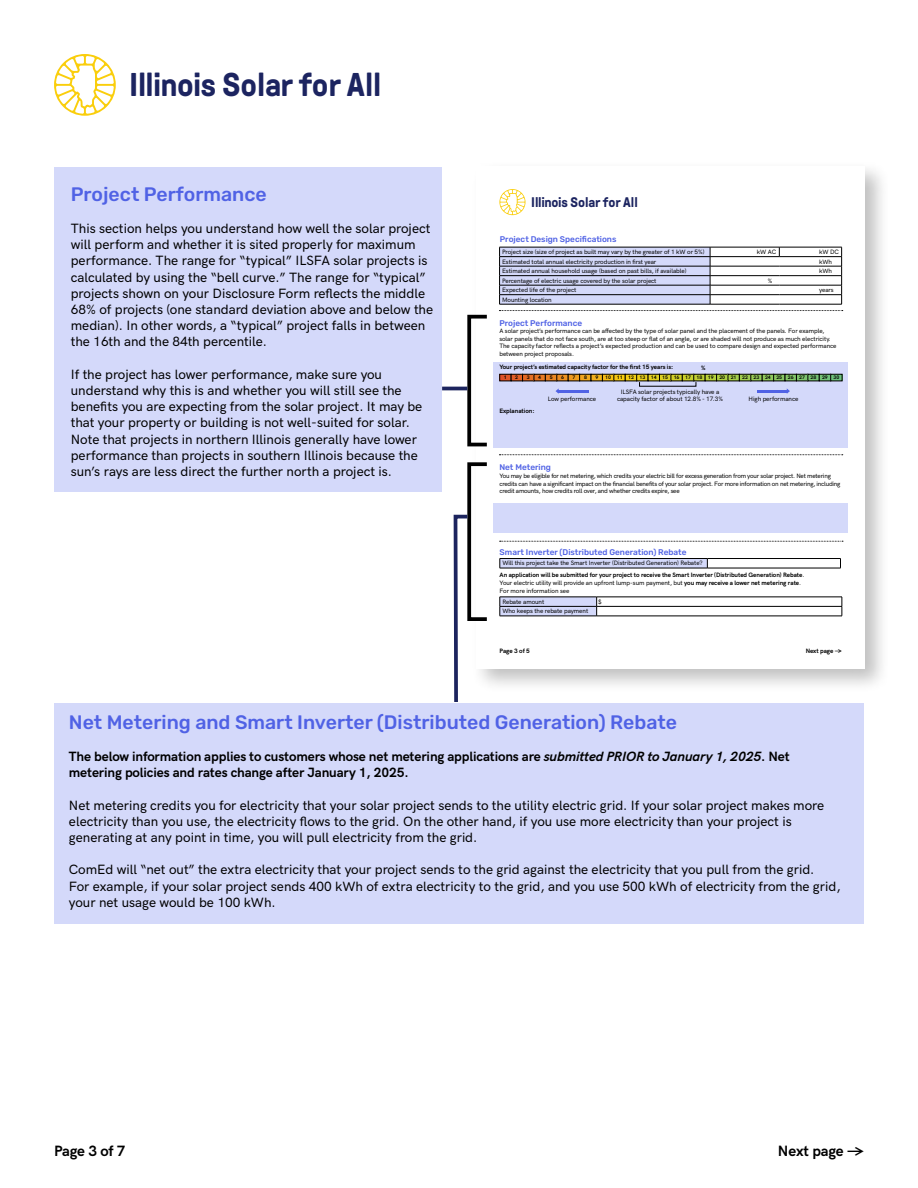
<style>
.page{position:relative;width:918px;height:1188px;background:#fff}
.page>*{position:absolute;margin:0;border:0;box-sizing:border-box;transform-origin:0 0}
.t1{font:700 33px "GT Pressura";letter-spacing:-.015em;color:#1c2460}
.t2{font:500 19.5px "Rubik";color:#5062e5}
.t3{font:700 15px "HK Grotesk";letter-spacing:-.01em;color:#000}
.t4{font:700 13.95px "GT Pressura";letter-spacing:-.015em;color:#1c2460}
.t5{font:500 13.5px/16.2px "HK Grotesk";color:#000}
.t6{font:700 13.5px/16.2px "HK Grotesk";letter-spacing:-.01em;color:#000}
.t7{font:500 8.25px "Rubik";color:#5062e5}
.t8{font:500 6.3px/9.4px "HK Grotesk";letter-spacing:-.01em;color:#000}
.t9{font:700 6.3px/7.6px "HK Grotesk";letter-spacing:-.01em;color:#000}
.t10{font:500 6.3px/7.6px "HK Grotesk";letter-spacing:-.03em;color:#000}
.t11{font:700 5.1px "HK Grotesk";letter-spacing:-.01em;color:#000}
.s1{font-weight:500}
.s2{font-style:italic}
</style>
<div class="page">
<svg style="left:54px;top:54px;width:62px;height:62px"></svg>
<div style="left:55px;top:703px;width:809px;height:221px;background:#d4d9fa"></div>
<div style="left:55px;top:167px;width:387px;height:324px;background:#d4d9fa"></div>
<div style="left:470px;top:160px;width:420px;height:534px;background:#000;opacity:.25"></div>
<div style="left:477px;top:166px;width:388px;height:502px;background:#fff"></div>
<svg style="left:499px;top:189px;width:27px;height:26px"></svg>
<div style="left:493px;top:362px;width:354px;height:86px;background:#d4d9fa"></div>
<svg style="left:500px;top:374px;width:340px;height:7px"></svg>
<div style="left:831px;top:374px;width:11px;height:7px;border:1px solid #000"></div>
<hr style="left:558px;top:390px;width:30px;height:2px;background:#5062e5">
<hr style="left:757px;top:390px;width:30px;height:2px;background:#5062e5">
<svg style="left:787px;top:388px;width:3px;height:6px"></svg>
<div style="left:493px;top:504px;width:354px;height:29px;background:#d4d9fa"></div>
<svg style="left:500px;top:541px;width:343px;height:1px"></svg>
<svg style="left:499px;top:455px;width:344px;height:1px"></svg>
<hr style="left:597px;top:597px;width:245px;height:1px;background:#000">
<hr style="left:597px;top:606px;width:245px;height:1px;background:#000">
<svg style="left:500px;top:597px;width:97px;height:19px"></svg>
<svg style="left:842px;top:597px;width:1px;height:19px"></svg>
<hr style="left:500px;top:616px;width:97px;height:1px;background:#000">
<hr style="left:597px;top:616px;width:245px;height:1px;background:#000">
<div style="left:500px;top:559px;width:207px;height:9px;background:#d4d9fa"></div>
<hr style="left:500px;top:558px;width:207px;height:1px;background:#000">
<hr style="left:707px;top:558px;width:134px;height:1px;background:#000">
<hr style="left:500px;top:568px;width:207px;height:1px;background:#000">
<hr style="left:707px;top:568px;width:134px;height:1px;background:#000">
<svg style="left:499px;top:247px;width:343px;height:57px"></svg>
<hr style="left:499px;top:304px;width:211px;height:1px;background:#000">
<hr style="left:710px;top:304px;width:69px;height:1px;background:#000">
<hr style="left:779px;top:304px;width:63px;height:1px;background:#000">
<svg style="left:499px;top:310px;width:344px;height:1px"></svg>
<div style="left:467px;top:315px;width:22px;height:131px;border:4px solid #000"></div>
<div style="left:467px;top:462px;width:22px;height:159px;border:4px solid #000"></div>
<svg style="left:453px;top:513px;width:18px;height:189px"></svg>
<hr style="left:442px;top:387px;width:25px;height:3px;background:#1c245e">
<h1 class="t1" style="left:129px;top:67px;width:254px">Illinois Solar for All</h1>
<h2 class="t2" style="left:71px;top:183px;width:198px">Project Performance</h2>
<p class="t5" style="left:71px;top:219px;width:364px">This section helps you understand how well the solar project will perform and whether it is sited properly for maximum performance. The range for “typical” ILSFA solar projects is calculated by using the “bell curve.” The range for “typical” projects shown on your Disclosure Form reflects the middle 68% of projects (one standard deviation above and below the median). In other words, a “typical” project falls in between the 16th and the 84th percentile.</p>
<p class="t5" style="left:71px;top:365px;width:353px">If the project has lower performance, make sure you understand why this is and whether you will still see the benefits you are expecting from the solar project. It may be that your property or building is not well-suited for solar.<br>Note that projects in northern Illinois generally have lower performance than projects in southern Illinois because the sun’s rays are less direct the further north a project is.</p>
<p class="t4" style="left:531px;top:195px;width:108px">Illinois Solar for All</p>
<p class="t7" style="left:500px;top:235px;width:118px">Project Design Specifications</p>
<p class="t8" style="left:502px;top:247px;width:204px">Project size (size of project as built may vary by the greater of 1 kW or 5%)<br>Estimated total annual electricity production in first year<br>Estimated annual household usage (based on past bills, if available)<br>Percentage of electric usage covered by the solar project<br>Expected life of the project<br>Mounting location</p>
<p class="t8" style="left:757px;top:247px;width:21px">kW AC</p>
<p class="t8" style="left:819px;top:247px;width:21px">kW DC</p>
<p class="t8" style="left:819px;top:256px;width:14px">kWh</p>
<p class="t8" style="left:819px;top:285px;width:16px">years</p>
<p class="t8" style="left:819px;top:265px;width:14px">kWh</p>
<p class="t8" style="left:768px;top:275px;width:6px">%</p>
<p class="t7" style="left:499px;top:319px;width:84px">Project Performance</p>
<p class="t8" style="left:499px;top:327px;width:339px;line-height:7.6px">A solar project’s performance can be affected by the type of solar panel and the placement of the panels. For example, solar panels that do not face south, are at too steep or flat of an angle, or are shaded will not produce as much electricity.<br>The capacity factor reflects a project’s expected production and can be used to compare design and expected performance between project proposals.</p>
<p class="t9" style="left:499px;top:363px;width:175px">Your project’s estimated capacity factor for the first 15 years is:</p>
<p class="t9" style="left:499px;top:406px;width:37px">Explanation:</p>
<p class="t9" style="left:701px;top:364px;width:6px">%</p>
<p class="t11" style="left:504px;top:373px;width:4px">1</p>
<p class="t11" style="left:515px;top:373px;width:4px">2</p>
<p class="t11" style="left:527px;top:373px;width:4px">3</p>
<p class="t11" style="left:538px;top:373px;width:4px">4</p>
<p class="t11" style="left:550px;top:373px;width:4px">5</p>
<p class="t11" style="left:561px;top:373px;width:4px">6</p>
<p class="t11" style="left:573px;top:373px;width:4px">7</p>
<p class="t11" style="left:584px;top:373px;width:4px">8</p>
<p class="t11" style="left:595px;top:373px;width:4px">9</p>
<p class="t11" style="left:605px;top:373px;width:236px">10 11 12 13 14 15 16 17 18 19 20 21 22 23 24 25 26 27 28 29 30</p>
<p class="t8" style="left:548px;top:394px;width:50px">Low performance</p>
<p class="t8" style="left:617px;top:387px;width:108px;line-height:7.6px;text-align:center">ILSFA solar projects typically have a capacity factor of about 12.8% - 17.3%</p>
<p class="t8" style="left:749px;top:394px;width:51px">High performance</p>
<p class="t7" style="left:499px;top:462px;width:53px">Net Metering</p>
<p class="t10" style="left:499px;top:472px;width:343px">You may be eligible for net metering, which credits your electric bill for excess generation from your solar project. Net metering credits can have a significant impact on the financial benefits of your solar project. For more information on net metering, including credit amounts, how credits roll over, and whether credits expire, see</p>
<p class="t7" style="left:500px;top:547px;width:188px">Smart Inverter (Distributed Generation) Rebate</p>
<p class="t9" style="left:500px;top:571px;width:306px">An application will be submitted for your project to receive the Smart Inverter (Distributed Generation) Rebate<span class="s1">.<br>Your electric utility will provide an upfront lump-sum payment, but</span> you may receive a lower net metering rate<span class="s1">.<br>For more information see</span></p>
<p class="t8" style="left:502px;top:596px;width:87px">Rebate amount<br>Who keeps the rebate payment</p>
<p class="t8" style="left:502px;top:558px;width:202px">Will this project take the Smart Inverter (Distributed Generation) Rebate?</p>
<p class="t8" style="left:598px;top:597px;width:5px">$</p>
<p class="t9" style="left:500px;top:647px;width:32px">Page 3 of 5</p>
<p class="t9" style="left:806px;top:647px;width:38px">Next page →</p>
<h2 class="t2" style="left:69px;top:711px;width:610px">Net Metering and Smart Inverter (Distributed Generation) Rebate</h2>
<p class="t6" style="left:69px;top:747px;width:722px">The below information applies to customers whose net metering applications are <span class="s2">submitted PRIOR to January 1, 2025</span>. Net metering policies and rates change after January 1, 2025.</p>
<p class="t5" style="left:69px;top:796px;width:757px">Net metering credits you for electricity that your solar project sends to the utility electric grid. If your solar project makes more electricity than you use, the electricity flows to the grid. On the other hand, if you use more electricity than your project is generating at any point in time, you will pull electricity from the grid.</p>
<p class="t5" style="left:69px;top:861px;width:773px">ComEd will “net out” the extra electricity that your project sends to the grid against the electricity that you pull from the grid.<br>For example, if your solar project sends 400 kWh of extra electricity to the grid, and you use 500 kWh of electricity from the grid, your net usage would be 100 kWh.</p>
<p class="t3" style="left:54px;top:1139px;width:73px">Page 3 of 7</p>
<p class="t3" style="left:778px;top:1139px;width:87px">Next page →</p>
</div>
